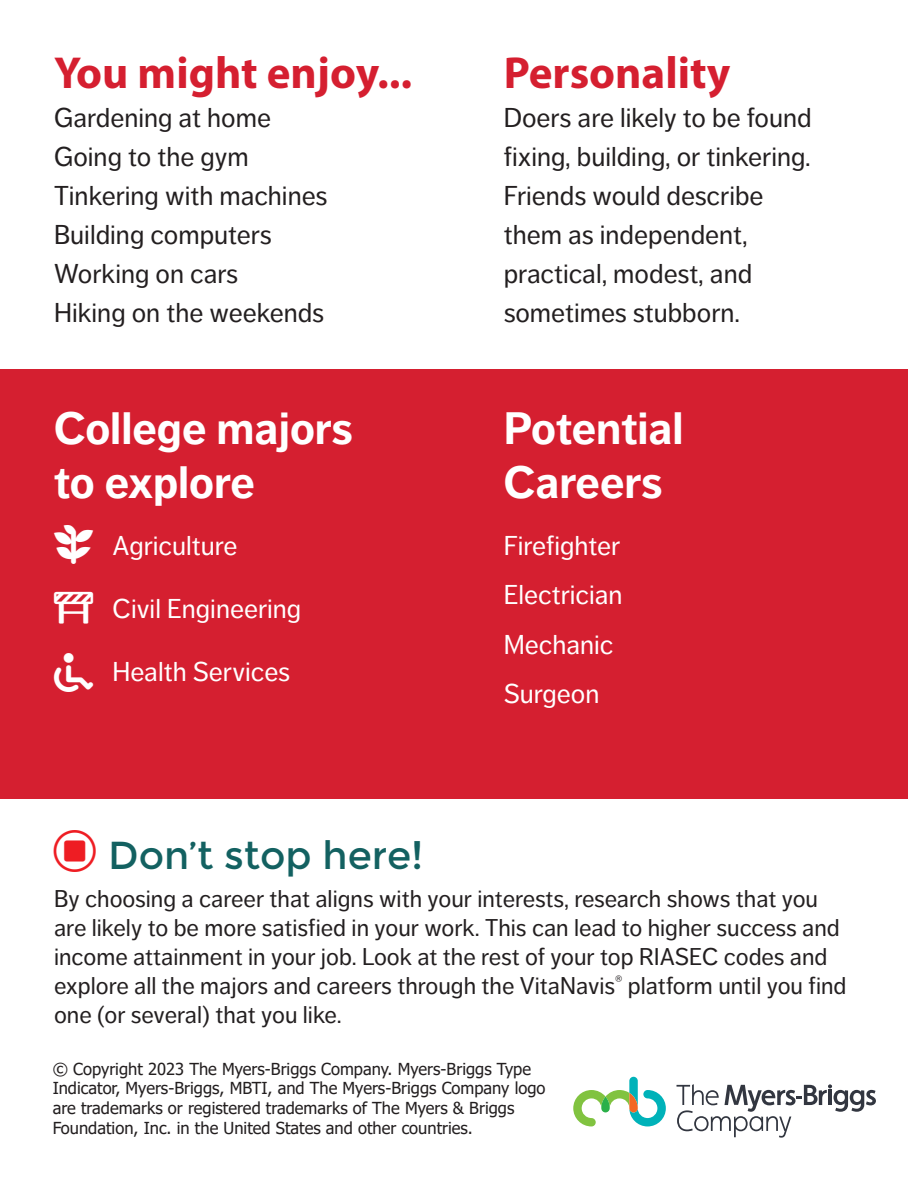
<style>
.page{position:relative;width:908px;height:1188px;background:#fff}
.page>*{position:absolute;margin:0;border:0;box-sizing:border-box;transform-origin:0 0}
.t1{font:700 45px/54px "Dagny Pro";color:#fff}
.t2{font:700 45px "Myriad Pro";color:#d51f30}
.t3{font:42px "Web Hosting Hub Glyphs";color:#ee1d23}
.t4{font:39px "Web Hosting Hub Glyphs";color:#fff}
.t5{font:27px/39px "Dagny Pro";color:#231f20}
.t6{font:27px "Dagny Pro";color:#fff}
.t7{font:24px/28.8px "Dagny Pro";color:#231f20}
.t8{font:16.5px/19.8px "Tahoma";color:#231f20}
.s1{font-family:"Montserrat";font-size:39px;color:#136161}
</style>
<div class="page">
<div style="left:0;top:369px;width:907px;height:430px;background:#d51f30"></div>
<svg style="left:573px;top:1077px;width:92px;height:49px"></svg>
<svg style="left:676px;top:1084px;width:199px;height:54px"></svg>
<p class="t2" style="left:54px;top:43px;width:359px">You might enjoy...</p>
<p class="t5" style="left:54px;top:98px;width:218px">Gardening at home</p>
<p class="t5" style="left:54px;top:137px;width:196px">Going to the gym</p>
<p class="t5" style="left:54px;top:176px;width:275px">Tinkering with machines</p>
<p class="t5" style="left:54px;top:215px;width:219px">Building computers</p>
<p class="t5" style="left:54px;top:254px;width:186px">Working on cars</p>
<p class="t5" style="left:54px;top:293px;width:272px">Hiking on the weekends</p>
<p class="t2" style="left:503px;top:43px;width:228px">Personality</p>
<p class="t5" style="left:503px;top:98px;width:309px">Doers are likely to be found fixing, building, or tinkering.<br>Friends would describe them as independent, practical, modest, and sometimes stubborn.</p>
<p class="t1" style="left:54px;top:402px;width:300px">College majors to explore</p>
<p class="t1" style="left:503px;top:402px;width:181px">Potential<br>Careers</p>
<p class="t4" style="left:54px;top:528px;width:40px">PLANTALT</p>
<p class="t4" style="left:54px;top:590px;width:40px">CONSTRUCTION</p>
<p class="t4" style="left:54px;top:655px;width:41px">WHEELCHAIR</p>
<p class="t6" style="left:113px;top:530px;width:126px">Agriculture</p>
<p class="t6" style="left:113px;top:593px;width:190px">Civil Engineering</p>
<p class="t6" style="left:113px;top:656px;width:179px">Health Services</p>
<p class="t3" style="left:54px;top:833px;width:370px">CIRCLESTOPEMPTY <span class="s1">Don’t stop here!</span></p>
<p class="t6" style="left:503px;top:530px;width:118px">Firefighter</p>
<p class="t6" style="left:503px;top:580px;width:120px">Electrician</p>
<p class="t6" style="left:503px;top:629px;width:111px">Mechanic</p>
<p class="t6" style="left:503px;top:679px;width:97px">Surgeon</p>
<p class="t7" style="left:54px;top:885px;width:793px">By choosing a career that aligns with your interests, research shows that you are likely to be more satisfied in your work. This can lead to higher success and income attainment in your job. Look at the rest of your top RIASEC codes and explore all the majors and careers through the VitaNavis<sup>®</sup> platform until you find one (or several) that you like.</p>
<p class="t8" style="left:53px;top:1060px;width:494px">© Copyright 2023 The Myers-Briggs Company. Myers-Briggs Type Indicator, Myers-Briggs, MBTI, and The Myers-Briggs Company logo are trademarks or registered trademarks of The Myers &amp; Briggs Foundation, Inc. in the United States and other countries.</p>
</div>
